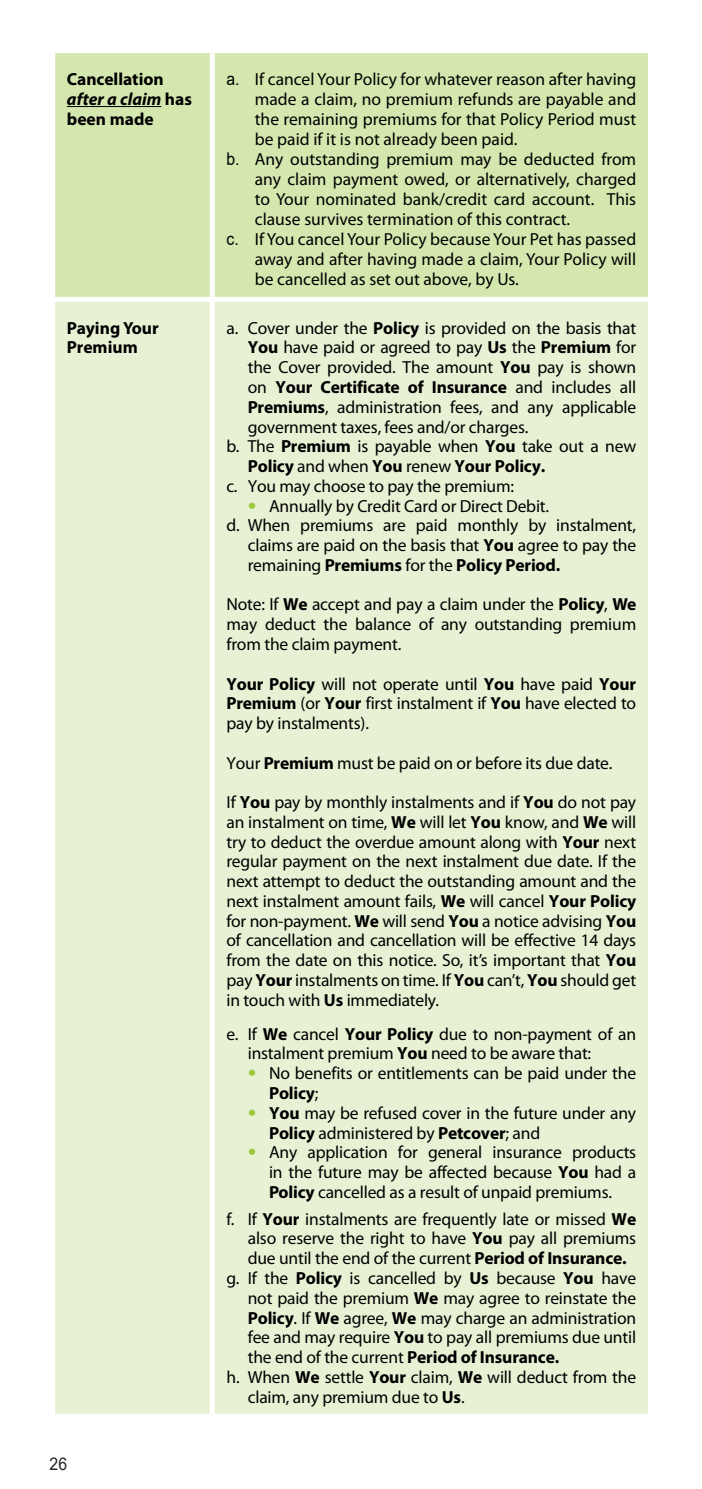
<style>
.page{position:relative;width:702px;height:1489px;background:#fff}
.page>*{position:absolute;margin:0;border:0;box-sizing:border-box;transform-origin:0 0}
.t1{font:17.5px/19.8px "Myriad Pro";letter-spacing:-.01em;color:#000;text-align:justify}
.t2{font:700 17.5px/19.8px "Myriad Pro";letter-spacing:-.01em;color:#000}
.t3{font:17.5px "Arial";color:#212627;scale:.9 1}
.s1{font-style:italic}
.s2{font-family:"Arial"}
.s3{font-weight:700}
.s4{font-weight:400}
.s5{font-family:"Helvetica Neue LT Std";font-weight:300;color:#9aca3c}
</style>
<div class="page">
<div style="left:55px;top:53px;width:593px;height:244px;background:#d4e7ae"></div>
<div style="left:55px;top:302px;width:593px;height:1111px;background:#e8f1d4"></div>
<div style="left:210px;top:53px;width:5px;height:244px;background:#fff"></div>
<div style="left:210px;top:302px;width:5px;height:1111px;background:#fff"></div>
<hr style="left:67px;top:106px;width:94px;height:1px;background:#000">
<p class="t2" style="left:67px;top:69px;width:127px">Cancellation <span class="s1">after a claim</span> has been made</p>
<p class="t1" style="left:226px;top:69px;width:411px"><span class="s2">a.</span> If cancel Your Policy for whatever reason after having</p>
<p class="t1" style="left:255px;top:89px;width:383px">made a claim, no premium refunds are payable and</p>
<p class="t1" style="left:255px;top:109px;width:383px">the remaining premiums for that Policy Period must</p>
<p class="t1" style="left:255px;top:129px;width:264px">be paid if it is not already been paid.</p>
<p class="t1" style="left:226px;top:149px;width:411px"><span class="s2">b.</span> Any outstanding premium may be deducted from</p>
<p class="t1" style="left:255px;top:169px;width:383px">any claim payment owed, or alternatively, charged</p>
<p class="t1" style="left:255px;top:189px;width:383px">to Your nominated bank/credit card account. This</p>
<p class="t1" style="left:255px;top:209px;width:317px">clause survives termination of this contract.</p>
<p class="t1" style="left:226px;top:229px;width:411px"><span class="s2">c.</span> If You cancel Your Policy because Your Pet has passed</p>
<p class="t1" style="left:255px;top:249px;width:383px">away and after having made a claim, Your Policy will</p>
<p class="t1" style="left:255px;top:269px;width:265px">be cancelled as set out above, by Us.</p>
<p class="t2" style="left:67px;top:317px;width:93px">Paying Your<br>Premium</p>
<p class="t1" style="left:226px;top:318px;width:411px">a. Cover under the <span class="s3">Policy</span> is provided on the basis that</p>
<p class="t1" style="left:248px;top:337px;width:390px"><span class="s3">You</span> have paid or agreed to pay <span class="s3">Us</span> the <span class="s3">Premium</span> for</p>
<p class="t1" style="left:248px;top:357px;width:390px">the Cover provided. The amount <span class="s3">You</span> pay is shown</p>
<p class="t2" style="left:248px;top:376px;width:390px"><span class="s4">on</span> Your Certificate of Insurance <span class="s4">and includes all</span></p>
<p class="t1" style="left:248px;top:397px;width:390px"><span class="s3">Premiums</span>, administration fees, and any applicable</p>
<p class="t1" style="left:248px;top:416px;width:282px">government taxes, fees and/or charges.</p>
<p class="t1" style="left:226px;top:436px;width:411px">b. The <span class="s3">Premium</span> is payable when <span class="s3">You</span> take out a new</p>
<p class="t2" style="left:248px;top:455px;width:299px">Policy <span class="s4">and when</span> You <span class="s4">renew</span> Your Policy.</p>
<p class="t1" style="left:226px;top:476px;width:289px">c. You may choose to pay the premium:</p>
<p class="t1" style="left:248px;top:495px;width:303px"><span class="s5">•</span> Annually by Credit Card or Direct Debit.</p>
<p class="t1" style="left:226px;top:515px;width:411px">d. When premiums are paid monthly by instalment,</p>
<p class="t1" style="left:248px;top:535px;width:390px">claims are paid on the basis that <span class="s3">You</span> agree to pay the</p>
<p class="t2" style="left:248px;top:554px;width:314px"><span class="s4">remaining</span> Premiums <span class="s4">for the</span> Policy Period.</p>
<p class="t1" style="left:226px;top:594px;width:411px">Note: If <span class="s3">We</span> accept and pay a claim under the <span class="s3">Policy</span>, <span class="s3">We </span>may deduct the balance of any outstanding premium from the claim payment.</p>
<p class="t1" style="left:226px;top:673px;width:411px"><span class="s3">Your Policy</span> will not operate until <span class="s3">You</span> have paid <span class="s3">Your Premium</span> (or <span class="s3">Your</span> first instalment if <span class="s3">You</span> have elected to pay by instalments).</p>
<p class="t1" style="left:226px;top:752px;width:387px">Your <span class="s3">Premium</span> must be paid on or before its due date.</p>
<p class="t1" style="left:226px;top:792px;width:411px">If <span class="s3">You</span> pay by monthly instalments and if <span class="s3">You</span> do not pay an instalment on time, <span class="s3">We</span> will let <span class="s3">You</span> know, and <span class="s3">We</span> will try to deduct the overdue amount along with <span class="s3">Your</span> next regular payment on the next instalment due date. If the next attempt to deduct the outstanding amount and the next instalment amount fails, <span class="s3">We</span> will cancel <span class="s3">Your Policy </span>for non-payment. <span class="s3">We</span> will send <span class="s3">You</span> a notice advising <span class="s3">You </span>of cancellation and cancellation will be effective 14 days from the date on this notice. So, it’s important that <span class="s3">You </span>pay <span class="s3">Your</span> instalments on time. If <span class="s3">You</span> can’t, <span class="s3">You</span> should get in touch with <span class="s3">Us</span> immediately.</p>
<p class="t1" style="left:248px;top:1023px;width:390px;text-indent:-21px">e. If <span class="s3">We</span> cancel <span class="s3">Your Policy</span> due to non-payment of an instalment premium <span class="s3">You</span> need to be aware that:</p>
<p class="t1" style="left:269px;top:1063px;width:368px;text-indent:-21px"><span class="s5">•</span> No benefits or entitlements can be paid under the<br><span class="s3">Policy</span>;</p>
<p class="t1" style="left:269px;top:1102px;width:368px;text-indent:-21px"><span class="s5">•</span> <span class="s3">You</span> may be refused cover in the future under any<br><span class="s3">Policy</span> administered by <span class="s3">Petcover</span>; and</p>
<p class="t1" style="left:269px;top:1142px;width:369px;text-indent:-21px"><span class="s5">•</span> Any application for general insurance products in the future may be affected because <span class="s3">You</span> had a <span class="s3">Policy</span> cancelled as a result of unpaid premiums.</p>
<p class="t1" style="left:226px;top:1208px;width:411px">f. If <span class="s3">Your</span> instalments are frequently late or missed <span class="s3">We</span></p>
<p class="t1" style="left:248px;top:1228px;width:390px">also reserve the right to have <span class="s3">You</span> pay all premiums</p>
<p class="t1" style="left:248px;top:1248px;width:380px">due until the end of the current <span class="s3">Period of Insurance.</span></p>
<p class="t1" style="left:226px;top:1267px;width:411px">g. If the <span class="s3">Policy</span> is cancelled by <span class="s3">Us</span> because <span class="s3">You</span> have</p>
<p class="t1" style="left:248px;top:1287px;width:390px">not paid the premium <span class="s3">We</span> may agree to reinstate the</p>
<p class="t1" style="left:248px;top:1307px;width:390px"><span class="s3">Policy</span>. If <span class="s3">We</span> agree, <span class="s3">We</span> may charge an administration</p>
<p class="t1" style="left:248px;top:1327px;width:390px">fee and may require <span class="s3">You</span> to pay all premiums due until</p>
<p class="t1" style="left:248px;top:1346px;width:313px">the end of the current <span class="s3">Period of Insurance.</span></p>
<p class="t1" style="left:226px;top:1366px;width:411px">h. When <span class="s3">We</span> settle <span class="s3">Your</span> claim, <span class="s3">We</span> will deduct from the</p>
<p class="t1" style="left:248px;top:1386px;width:218px">claim, any premium due to <span class="s3">Us</span>.</p>
<p class="t3" style="left:50px;top:1451px;width:21px">26</p>
</div>
